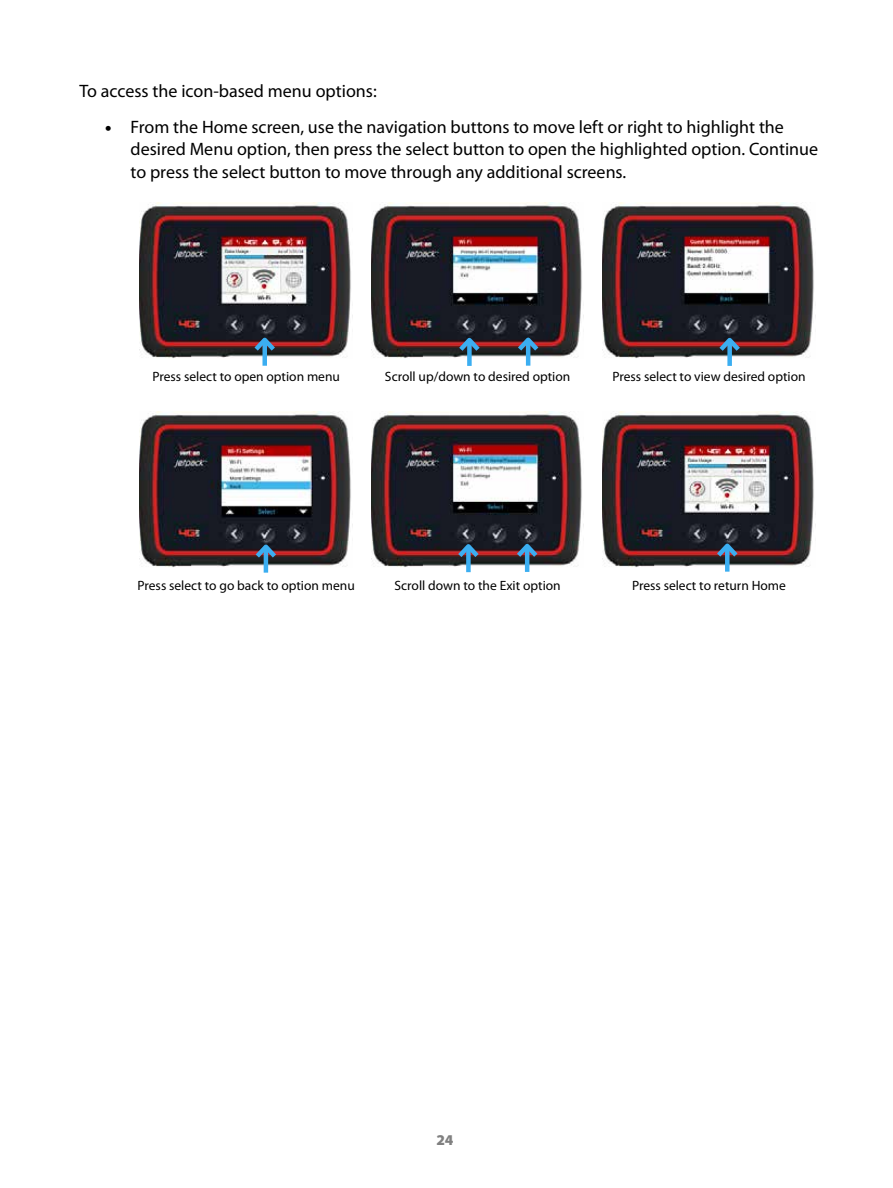
<style>
.page{position:relative;width:893px;height:1188px;background:#fff}
.page>*{position:absolute;margin:0;border:0;box-sizing:border-box;transform-origin:0 0}
.t1{font:18px/22.5px "Myriad Pro";color:#000}
.t2{font:900 15px "Myriad Pro";color:#808080}
.t3{font:13.5px "Myriad Pro";color:#000}
</style>
<div class="page">
<img style="left:140px;top:202px;width:213px;height:156px">
<img style="left:371px;top:202px;width:213px;height:157px">
<img style="left:603px;top:202px;width:211px;height:156px">
<img style="left:140px;top:412px;width:213px;height:156px">
<img style="left:371px;top:412px;width:213px;height:156px">
<img style="left:603px;top:412px;width:211px;height:156px">
<div style="left:262px;top:340px;width:5px;height:26px;background:#3baef1"></div>
<svg style="left:250px;top:333px;width:30px;height:22px"></svg>
<div style="left:727px;top:340px;width:5px;height:26px;background:#3baef1"></div>
<svg style="left:715px;top:333px;width:30px;height:23px"></svg>
<div style="left:467px;top:340px;width:5px;height:26px;background:#3baef1"></div>
<svg style="left:454px;top:333px;width:30px;height:23px"></svg>
<hr style="left:526px;top:340px;width:4px;height:26px;background:#3baef1">
<svg style="left:513px;top:333px;width:30px;height:22px"></svg>
<div style="left:466px;top:546px;width:5px;height:26px;background:#3baef1"></div>
<svg style="left:453px;top:540px;width:30px;height:22px"></svg>
<hr style="left:525px;top:546px;width:4px;height:26px;background:#3baef1">
<svg style="left:512px;top:539px;width:30px;height:23px"></svg>
<hr style="left:264px;top:547px;width:4px;height:26px;background:#3baef1">
<svg style="left:251px;top:540px;width:30px;height:22px"></svg>
<hr style="left:725px;top:546px;width:4px;height:26px;background:#3baef1">
<svg style="left:712px;top:539px;width:30px;height:22px"></svg>
<p class="t1" style="left:80px;top:80px;width:299px">To access the icon-based menu options:</p>
<p class="t1" style="left:131px;top:115px;width:689px;text-indent:-26px">• From the Home screen, use the navigation buttons to move left or right to highlight the desired Menu option, then press the select button to open the highlighted option. Continue to press the select button to move through any additional screens.</p>
<p class="t3" style="left:152px;top:368px;width:189px">Press select to open option menu</p>
<p class="t3" style="left:385px;top:368px;width:187px">Scroll up/down to desired option</p>
<p class="t3" style="left:612px;top:368px;width:195px">Press select to view desired option</p>
<p class="t3" style="left:138px;top:577px;width:219px">Press select to go back to option menu</p>
<p class="t3" style="left:395px;top:577px;width:168px">Scroll down to the Exit option</p>
<p class="t3" style="left:632px;top:577px;width:155px">Press select to return Home</p>
<p class="t2" style="left:436px;top:1132px;width:19px">24</p>
</div>
